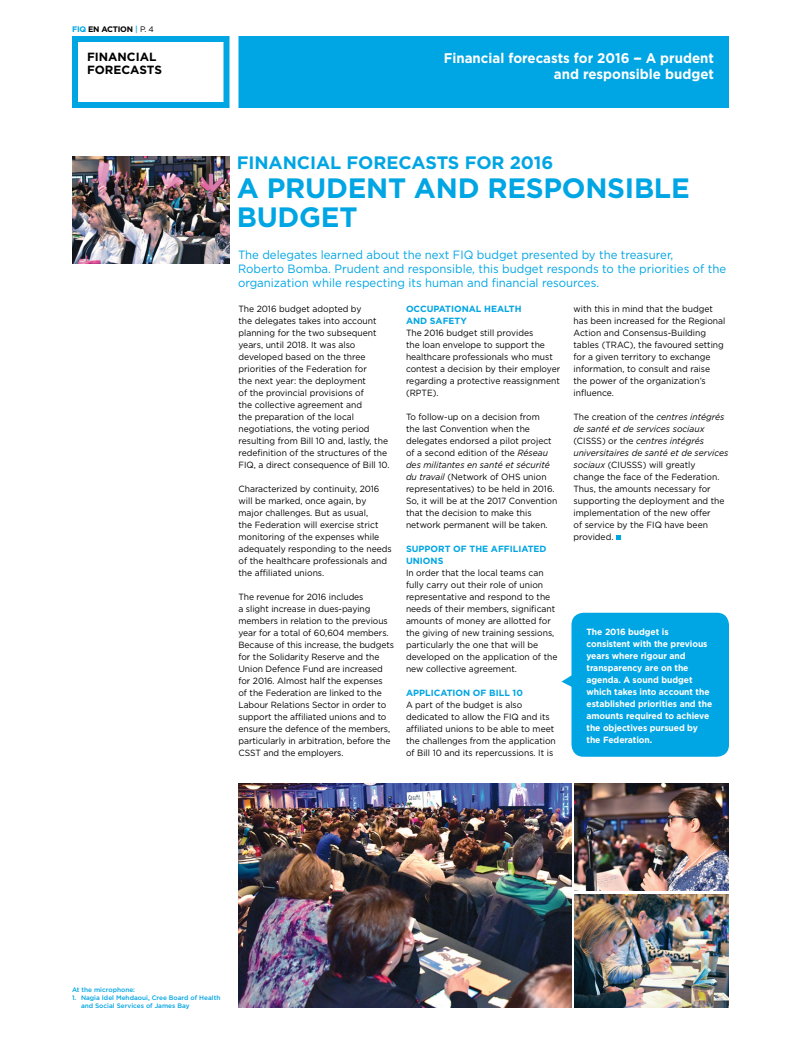
<style>
.page{position:relative;width:801px;height:1044px;background:#fff}
.page>*{position:absolute;margin:0;border:0;box-sizing:border-box;transform-origin:0 0}
.t1{font:700 28px/29px "Gotham";letter-spacing:-.01em;color:#00a5e3}
.t2{font:700 18px "Gotham";letter-spacing:-.005em;color:#00a5e3}
.t3{font:700 14px/16px "Gotham";color:#fff;text-align:right;scale:.95 1}
.t4{font:12px/14px "Gotham";color:#00a5e3;scale:.95 1}
.t5{font:700 11.9px/13.6px "Gotham";color:#000}
.t6{font:9px/12px "Gotham";color:#000;scale:.95 1}
.t7{font:700 9px/12px "Gotham";letter-spacing:-.005em;color:#fff;scale:.95 1}
.t8{font:700 9px/12px "Gotham";color:#00a5e3}
.t9{font:700 8px "Gotham";color:#000}
.t10{font:500 6.5px/8px "Gotham";color:#00a5e3}
.t11{font:500 6.5px "Gotham";color:#fff}
.s1{color:#00a5e3}
.s2{font-weight:500;color:#00a5e3}
.s3{font-weight:400}
.s4{font-style:italic}
</style>
<div class="page">
<div style="left:72px;top:36px;width:158px;height:72px;border:6px solid #00a5e3"></div>
<div style="left:242px;top:39px;width:484px;height:66px;background:#00a5e3"></div>
<div style="left:238px;top:36px;width:491px;height:72px;border:6px solid #00a5e3"></div>
<svg style="left:616px;top:536px;width:5px;height:4px"></svg>
<div style="left:572px;top:613px;width:157px;height:144px;background:#00a5e3;border-radius:12px"></div>
<svg style="left:561px;top:672px;width:11px;height:18px"></svg>
<img style="left:72px;top:156px;width:158px;height:108px">
<img style="left:238px;top:783px;width:334px;height:225px">
<img style="left:574px;top:894px;width:155px;height:114px">
<img style="left:574px;top:783px;width:155px;height:108px">
<p class="t9" style="left:72px;top:24px;width:83px"><span class="s1">FIQ</span> en action <span class="s2">|</span> <span class="s3">p. 4</span></p>
<h3 class="t5" style="left:87px;top:50px;width:75px">Financial forecasts</h3>
<h3 class="t3" style="left:444px;top:49px;width:286px">Financial forecasts for 2016 -- A prudent and responsible budget</h3>
<h2 class="t2" style="left:237px;top:152px;width:318px">Financial forecasts for 2016</h2>
<h1 class="t1" style="left:237px;top:173px;width:454px">A prudent and responsible budget</h1>
<h3 class="t4" style="left:238px;top:248px;width:515px">The delegates learned about the next FIQ budget presented by the treasurer,<br>Roberto Bomba. Prudent and responsible, this budget responds to the priorities of the organization while respecting its human and financial resources.</h3>
<p class="t6" style="left:238px;top:303px;width:160px">The 2016 budget adopted by<br>the delegates takes into account planning for the two subsequent years, until 2018. It was also developed based on the three priorities of the Federation for<br>the next year: the deployment<br>of the provincial provisions of<br>the collective agreement and<br>the preparation of the local negotiations, the voting period resulting from Bill 10 and, lastly, the redefinition of the structures of the<br>FIQ, a direct consequence of Bill 10.</p>
<p class="t6" style="left:238px;top:483px;width:163px">Characterized by continuity, 2016 will be marked, once again, by major challenges. But as usual,<br>the Federation will exercise strict monitoring of the expenses while adequately responding to the needs of the healthcare professionals and the affiliated unions.</p>
<p class="t6" style="left:238px;top:591px;width:165px">The revenue for 2016 includes<br>a slight increase in dues-paying members in relation to the previous year for a total of 60,604 members.<br>Because of this increase, the budgets for the Solidarity Reserve and the Union Defence Fund are increased for 2016. Almost half the expenses<br>of the Federation are linked to the Labour Relations Sector in order to support the affiliated unions and to ensure the defence of the members, particularly in arbitration, before the CSST and the employers.</p>
<p class="t8" style="left:406px;top:303px;width:117px">Occupational health and safety</p>
<p class="t6" style="left:406px;top:327px;width:164px">The 2016 budget still provides<br>the loan envelope to support the healthcare professionals who must contest a decision by their employer regarding a protective reassignment (RPTE).</p>
<p class="t6" style="left:406px;top:411px;width:161px">To follow-up on a decision from<br>the last Convention when the delegates endorsed a pilot project of a second edition of the <span class="s4">Réseau des militantes en santé et sécurité du travail</span> (N etwork of OHS union representatives) to be held in 2016.<br>So, it will be at the 2017 Convention that the decision to make this network permanent will be taken.</p>
<p class="t8" style="left:406px;top:543px;width:142px">Support of the affiliated unions</p>
<p class="t6" style="left:406px;top:567px;width:161px">In order that the local teams can fully carry out their role of union representative and respond to the needs of their members, significant amounts of money are allotted for the giving of new training sessions, particularly the one that will be developed on the application of the new collective agreement.</p>
<p class="t8" style="left:406px;top:687px;width:8px">App</p>
<p class="t8" style="left:425px;top:687px;width:99px">lication of Bill 10</p>
<p class="t6" style="left:406px;top:699px;width:159px">A part of the budget is also dedicated to allow the FIQ and its affiliated unions to be able to meet the challenges from the application of Bill 10 and its repercussions. It is</p>
<p class="t6" style="left:574px;top:303px;width:161px">with this in mind that the budget has been increased for the Regional<br>Action and Consensus-Building tables (TRAC), the favoured setting for a given territory to exchange information, to consult and raise the power of the organization’s influence.</p>
<p class="t6" style="left:574px;top:411px;width:165px">The creation of the <span class="s4">centres intégrés de santé et de services sociaux </span>(CISSS) or the <span class="s4">centres intégrés universitaires de santé et de services sociaux</span> (CIUSSS) will greatly change the face of the Federation.<br>Thus, the amounts necessary for supporting the deployment and the implementation of the new offer<br>of service by the FIQ have been provided.</p>
<p class="t7" style="left:586px;top:626px;width:134px">The 2016 budget is consistent with the previous years where rigour and transparency are on the agenda. A sound budget which takes into account the established priorities and the amounts required to achieve the objectives pursued by the Federation.</p>
<p class="t11" style="left:721px;top:785px;width:4px">1</p>
<p class="t10" style="left:72px;top:986px;width:65px">At the microphone:</p>
<p class="t10" style="left:81px;top:994px;width:141px;text-indent:-9px">1. Nagia Idel Mehdaoui, Cree Board of Health and Social Services of James Bay</p>
</div>
